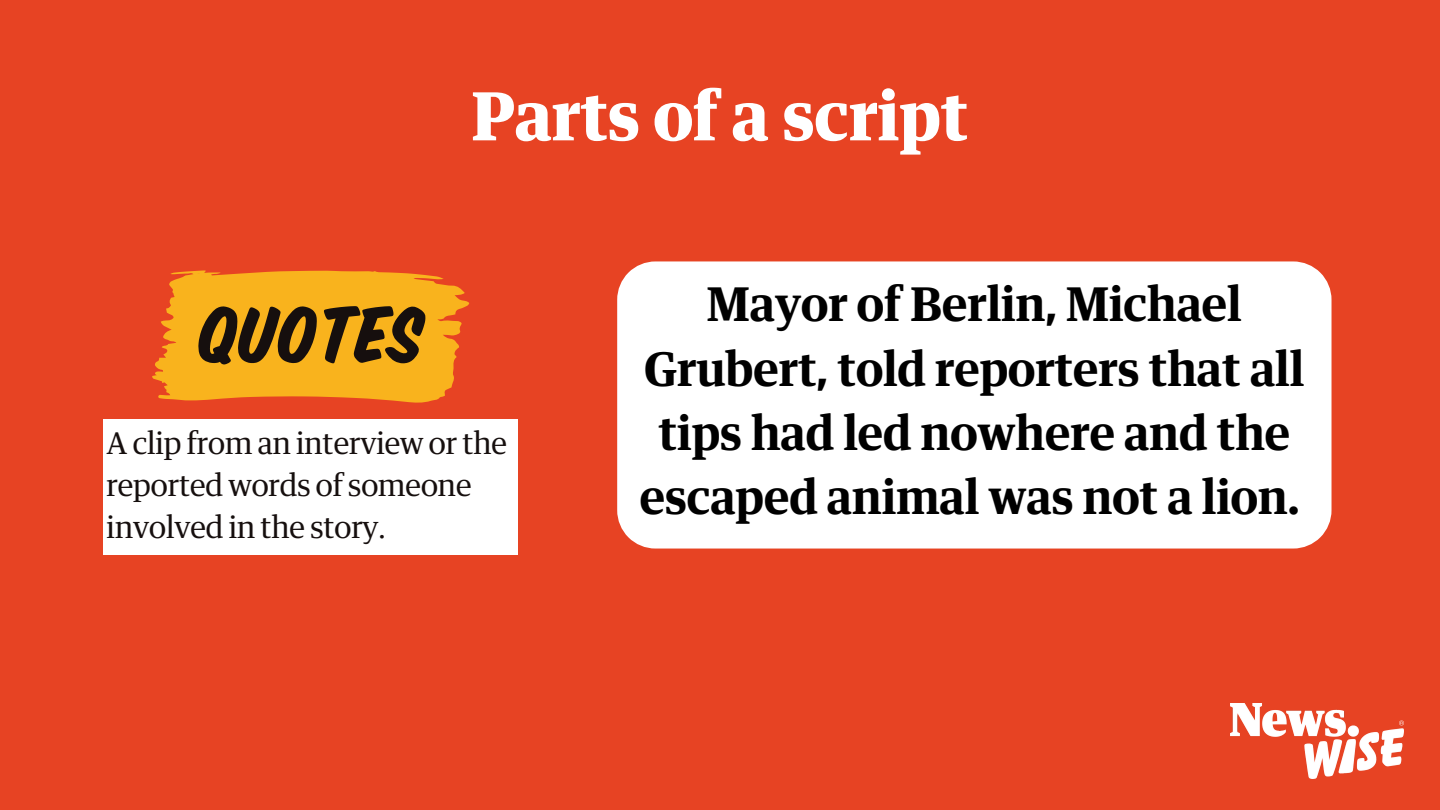
<style>
.page{position:relative;width:1440px;height:810px;background:#e74323}
.page>*{position:absolute;margin:0;border:0;box-sizing:border-box;transform-origin:0 0}
.t1{font:86.9px "House Slant";color:#160f0e}
.t2{font:700 66.6px "GH Guardian Headline";color:#fff}
.t3{font:600 46.6px/64.1px "GH Guardian Headline";color:#000;text-align:center}
.t4{font:30.1px/42px "GH Guardian Headline";color:#160f0e}
</style>
<div class="page">
<img style="left:1231px;top:704px;width:173px;height:75px">
<svg style="left:152px;top:270px;width:317px;height:133px;background:#f6a31d"></svg>
<div style="left:103px;top:420px;width:415px;height:135px;background:#fff"></div>
<div style="left:617px;top:261px;width:715px;height:288px;background:#fff"></div>
<h1 class="t2" style="left:472px;top:87px;width:498px">Parts of a script</h1>
<p class="t1" style="left:197px;top:285px;width:228px">QUOTES</p>
<p class="t4" style="left:107px;top:424px;width:402px">A clip from an interview or the reported words of someone involved in the story.</p>
<h3 class="t3" style="left:640px;top:275px;width:666px">Mayor of Berlin, Michael<br>Grubert, told reporters that all tips had led nowhere and the escaped animal was not a lion.</h3>
</div>
